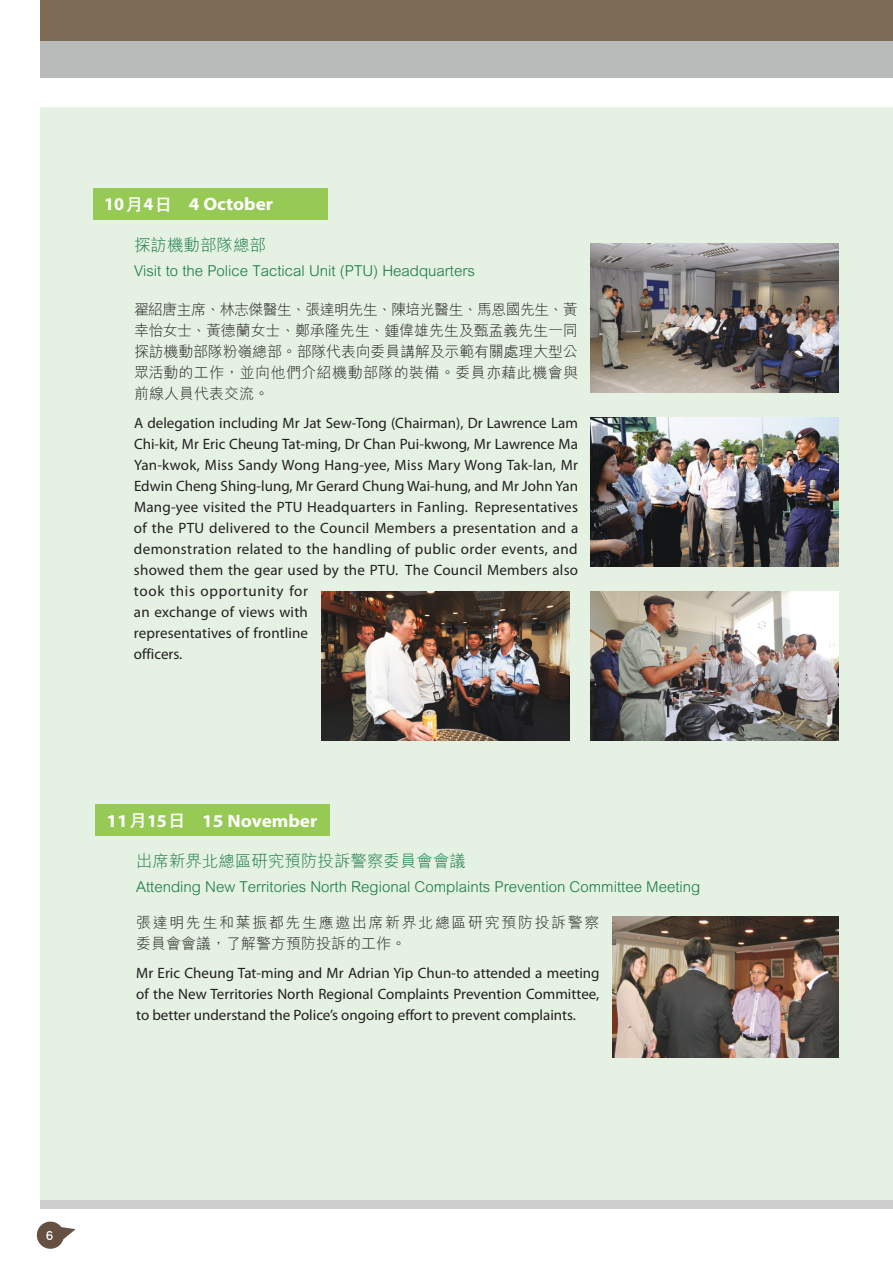
<style>
.page{position:relative;width:893px;height:1263px;background:#fff}
.page>*{position:absolute;margin:0;border:0;box-sizing:border-box;transform-origin:0 0}
.t1{font:700 18px "Myriad Pro";color:#fff;scale:1.07 1}
.t2{font:700 18px "Myriad Pro";color:#fff}
.t3{font:300 16.5px "M Hei";color:#157843}
.t4{font:15px/21px "Myriad Pro";letter-spacing:.01em;color:#231f20;text-align:justify}
.t5{font:300 15px/21px "M Hei";letter-spacing:.025em;color:#231f20;text-align:justify}
.t6{font:300 15px "M Hei";color:#157843}
.t7{font:300 15px/21px "M Hei";letter-spacing:.105em;color:#231f20}
.t8{font:12px "Li Hei Pro";color:#fff}
.s1{font-family:"C Hei 2"}
</style>
<div class="page">
<svg style="left:36px;top:1221px;width:40px;height:28px"></svg>
<div style="left:40px;top:0;width:853px;height:41px;background:#7e6b56"></div>
<div style="left:40px;top:41px;width:853px;height:37px;background:#b9baba"></div>
<div style="left:40px;top:107px;width:853px;height:1097px;background:#e4f1e3"></div>
<div style="left:40px;top:1200px;width:851px;height:8px;background:#cecece"></div>
<div style="left:93px;top:188px;width:235px;height:31px;background:#97ca55"></div>
<div style="left:95px;top:804px;width:235px;height:32px;background:#97ca55"></div>
<img style="left:591px;top:244px;width:248px;height:149px">
<img style="left:591px;top:418px;width:248px;height:149px">
<img style="left:322px;top:592px;width:248px;height:149px">
<img style="left:591px;top:592px;width:248px;height:149px">
<img style="left:612px;top:916px;width:227px;height:141px">
<p class="t2" style="left:104px;top:194px;width:171px">10<span class="s1">月</span>4<span class="s1">日</span> 4 October</p>
<p class="t3" style="left:134px;top:236px;width:133px">探訪機動部隊總部</p>
<p class="t6" style="left:134px;top:262px;width:342px">Visit to the Police Tactical Unit (PTU) Headquarters</p>
<p class="t5" style="left:134px;top:300px;width:446px">翟紹唐主席、林志傑醫生、張達明先生、陳培光醫生、馬恩國先生、黃幸怡女士、黃德蘭女士、鄭承隆先生、鍾偉雄先生及甄孟義先生一同探訪機動部隊粉嶺總部。部隊代表向委員講解及示範有關處理大型公眾活動的工作，並向他們介紹機動部隊的裝備。委員亦藉此機會與前線人員代表交流。</p>
<p class="t4" style="left:134px;top:413px;width:446px">A delegation including Mr Jat Sew-Tong (Chairman), Dr Lawrence Lam Chi-kit, Mr Eric Cheung Tat-ming, Dr Chan Pui-kwong, Mr Lawrence Ma Yan-kwok, Miss Sandy Wong Hang-yee, Miss Mary Wong Tak-lan, Mr Edwin Cheng Shing-lung, Mr Gerard Chung Wai-hung, and Mr John Yan Mang-yee visited the PTU Headquarters in Fanling. Representatives of the PTU delivered to the Council Members a presentation and a demonstration related to the handling of public order events, and showed them the gear used by the PTU. The Council Members also</p>
<p class="t4" style="left:134px;top:581px;width:176px">took this opportunity for an exchange of views with representatives of frontline officers.</p>
<p class="t1" style="left:106px;top:811px;width:199px">11<span class="s1">月</span>15<span class="s1">日</span> 15 November</p>
<p class="t3" style="left:136px;top:852px;width:331px">出席新界北總區研究預防投訴警察委員會會議</p>
<p class="t6" style="left:136px;top:878px;width:566px">Attending New Territories North Regional Complaints Prevention Committee Meeting</p>
<p class="t7" style="left:136px;top:913px;width:465px">張達明先生和葉振都先生應邀出席新界北總區研究預防投訴警察委員會會議，了解警方預防投訴的工作。</p>
<p class="t4" style="left:136px;top:963px;width:465px">Mr Eric Cheung Tat-ming and Mr Adrian Yip Chun-to attended a meeting of the New Territories North Regional Complaints Prevention Committee, to better understand the Police’s ongoing effort to prevent complaints.</p>
<p class="t8" style="left:46px;top:1229px;width:9px">6</p>
</div>
